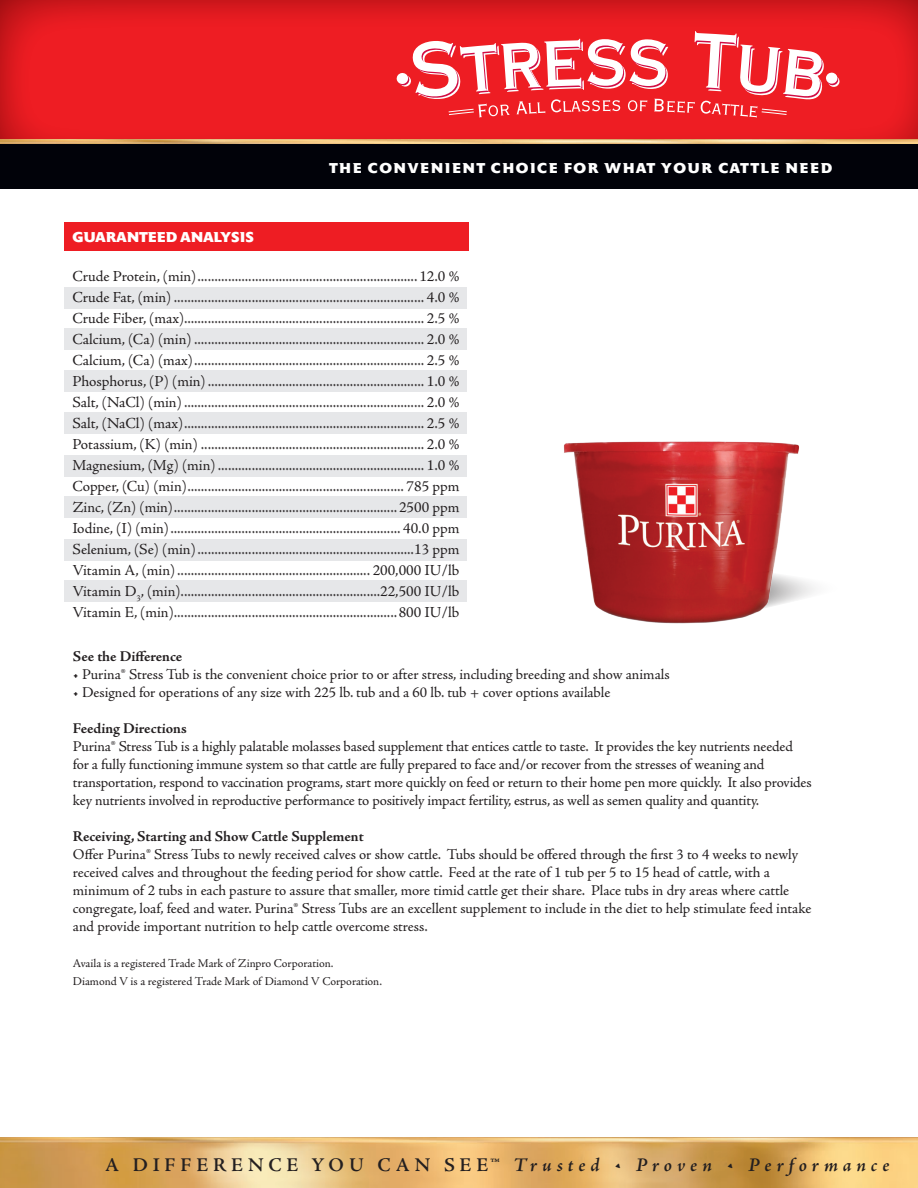
<style>
.page{position:relative;width:918px;height:1188px;background:#fff}
.page>*{position:absolute;margin:0;border:0;box-sizing:border-box;transform-origin:0 0}
.t1{font:italic 600 19.5px "Adobe Jenson Pro";letter-spacing:.245em;color:#231f20}
.t2{font:15.3px/21px "Adobe Jenson Pro";color:#231f20;text-align:justify}
.t3{font:15px/18px "Adobe Jenson Pro";letter-spacing:-.01em;color:#231f20}
.t4{font:700 15px "Adobe Jenson Pro";letter-spacing:-.005em;color:#231f20}
.t5{font:800 14.25px "Astoria";letter-spacing:.1em;color:#fff}
.t6{font:800 14.25px "Astoria";color:#fff}
.t7{font:12px/18px "Adobe Jenson Pro";letter-spacing:-.005em;color:#231f20}
.s1{font-style:normal}
</style>
<div class="page">
<div style="left:64px;top:223px;width:404px;height:28px;background:#ee1d23"></div>
<div style="left:64px;top:287px;width:403px;height:22px;background:#e6e7e9"></div>
<div style="left:64px;top:329px;width:403px;height:21px;background:#e6e7e9"></div>
<div style="left:64px;top:371px;width:403px;height:21px;background:#e6e7e9"></div>
<div style="left:64px;top:412px;width:403px;height:22px;background:#e6e7e9"></div>
<div style="left:64px;top:455px;width:403px;height:21px;background:#e6e7e9"></div>
<div style="left:64px;top:496px;width:403px;height:22px;background:#e6e7e9"></div>
<div style="left:64px;top:539px;width:403px;height:21px;background:#e6e7e9"></div>
<div style="left:64px;top:581px;width:403px;height:21px;background:#e6e7e9"></div>
<svg style="left:0;top:0;width:918px;height:139px;background:#e71b21"></svg>
<div style="left:0;top:143px;width:918px;height:45px;background:#010209"></div>
<img style="left:0;top:1138px;width:918px;height:50px">
<img style="left:0;top:139px;width:918px;height:5px">
<img style="left:564px;top:441px;width:251px;height:183px">
<svg style="left:399px;top:75px;width:12px;height:12px"></svg>
<svg style="left:828px;top:76px;width:12px;height:11px"></svg>
<svg style="left:398px;top:74px;width:12px;height:12px"></svg>
<svg style="left:826px;top:74px;width:13px;height:12px"></svg>
<div style="left:396px;top:73px;width:12px;height:11px;background:#fff;border-radius:5px"></div>
<svg style="left:412px;top:31px;width:413px;height:87px"></svg>
<div style="left:826px;top:72px;width:12px;height:12px;background:#fff;border-radius:5px"></div>
<p class="t5" style="left:330px;top:160px;width:504px">THE CONVENIENT CHOICE FOR WHAT YOUR CATTLE NEED</p>
<p class="t6" style="left:72px;top:229px;width:183px">GUARANTEED ANALYSIS</p>
<p class="t2" style="left:72px;top:266px;width:389px">Crude Protein, (min)................................................................. 12.0 % Crude Fat, (min) .......................................................................... 4.0 % Crude Fiber, (max)....................................................................... 2.5 % Calcium, (Ca) (min) .................................................................... 2.0 % Calcium, (Ca) (max).................................................................... 2.5 % Phosphorus, (P) (min)................................................................ 1.0 % Salt, (NaCl) (min)....................................................................... 2.0 % Salt, (NaCl) (max)....................................................................... 2.5 % Potassium, (K) (min) .................................................................. 2.0 % Magnesium, (Mg) (min)............................................................. 1.0 % Copper, (Cu) (min)................................................................ 785 ppm Zinc, (Zn) (min).................................................................. 2500 ppm Iodine, (I) (min).................................................................... 40.0 ppm Selenium, (Se) (min)................................................................13 ppm Vitamin A, (min)......................................................... 200,000 IU/lb Vitamin D<sub>3</sub>, (min)...........................................................22,500 IU/lb Vitamin E, (min)..................................................................800 IU/lb</p>
<p class="t4" style="left:73px;top:648px;width:111px">See the Difference</p>
<p class="t3" style="left:73px;top:666px;width:598px">• Purina® Stress Tub is the convenient choice prior to or after stress, including breeding and show animals</p>
<p class="t3" style="left:73px;top:684px;width:539px">• Designed for operations of any size with 225 lb. tub and a 60 lb. tub + cover options available</p>
<p class="t4" style="left:73px;top:720px;width:115px">Feeding Directions</p>
<p class="t3" style="left:73px;top:738px;width:740px">Purina® Stress Tub is a highly palatable molasses based supplement that entices cattle to taste. It provides the key nutrients needed for a fully functioning immune system so that cattle are fully prepared to face and/or recover from the stresses of weaning and transportation, respond to vaccination programs, start more quickly on feed or return to their home pen more quickly. It also provides key nutrients involved in reproductive performance to positively impact fertility, estrus, as well as semen quality and quantity.</p>
<p class="t4" style="left:73px;top:828px;width:292px">Receiving, Starting and Show Cattle Supplement</p>
<p class="t3" style="left:73px;top:846px;width:740px">Offer Purina® Stress Tubs to newly received calves or show cattle. Tubs should be offered through the first 3 to 4 weeks to newly received calves and throughout the feeding period for show cattle. Feed at the rate of 1 tub per 5 to 15 head of cattle, with a minimum of 2 tubs in each pasture to assure that smaller, more timid cattle get their share. Place tubs in dry areas where cattle congregate, loaf, feed and water. Purina® Stress Tubs are an excellent supplement to include in the diet to help stimulate feed intake and provide important nutrition to help cattle overcome stress.</p>
<p class="t7" style="left:73px;top:955px;width:311px">Availa is a registered Trade Mark of Zinpro Corporation.<br>Diamond V is a registered Trade Mark of Diamond V Corporation.</p>
<p class="t1" style="left:105px;top:1154px;width:786px"><span class="s1">A DIFFERENCE YOU CAN SEE™</span> Trusted • Proven • Performance</p>
</div>
